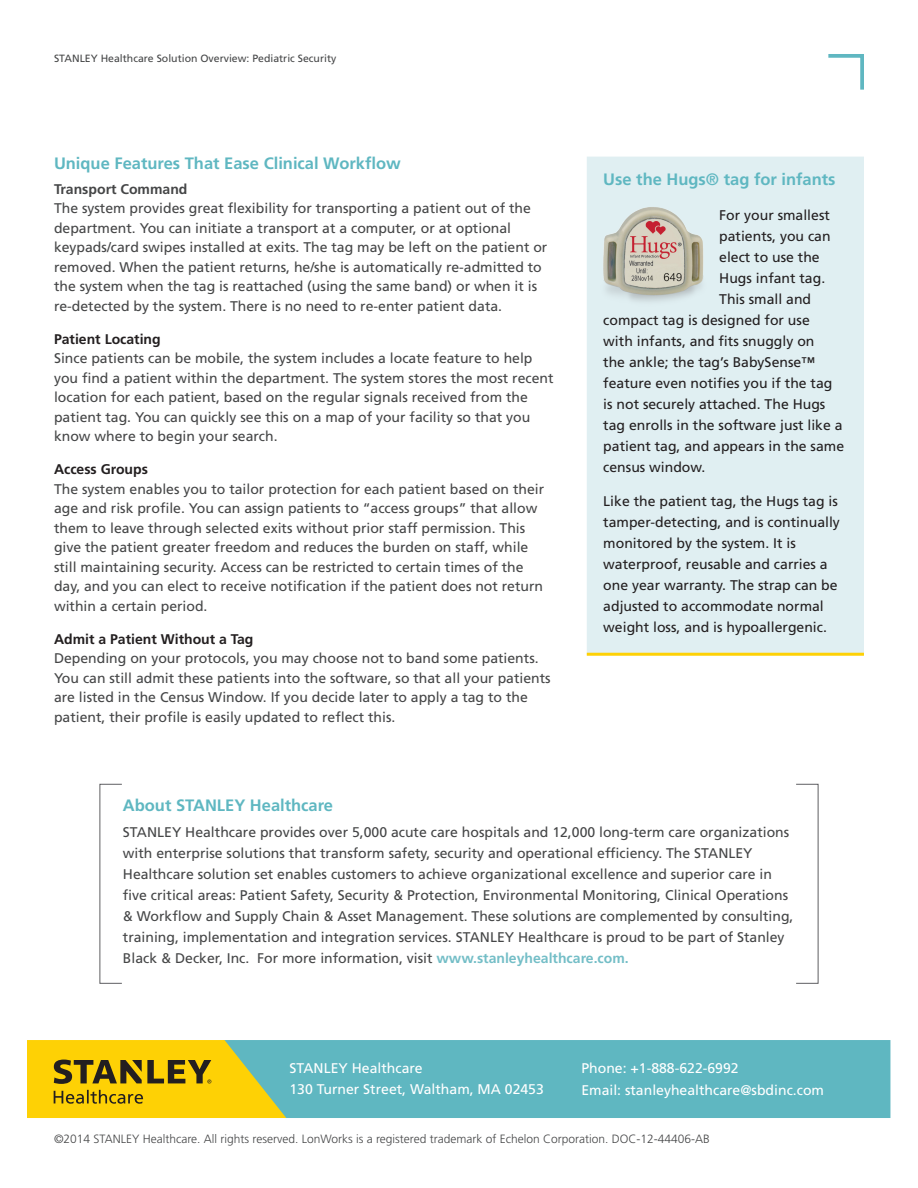
<style>
.page{position:relative;width:918px;height:1188px;background:#fff}
.page>*{position:absolute;margin:0;border:0;box-sizing:border-box;transform-origin:0 0}
.t1{font:700 16.5px "Frutiger LT Std";color:#5fb7c1}
.t2{font:14.1px/19.5px "Frutiger LT Std";color:#454647}
.t3{font:14.1px/21px "Frutiger LT Std";color:#231f20}
.t4{font:14.1px/21px "Frutiger LT Std";color:#fff}
.t5{font:700 14.1px "Frutiger LT Std";color:#231f20}
.t6{font:700 14.1px "Frutiger LT Std";color:#454647}
.t7{font:300 12px "Frutiger LT Std";color:#454647}
.t8{font:10.5px "Frutiger LT Std";color:#454647}
.s1{font-weight:400}
.s2{font-weight:700;color:#74bec7}
</style>
<div class="page">
<svg style="left:828px;top:54px;width:36px;height:36px"></svg>
<div style="left:286px;top:1040px;width:604px;height:78px;background:#5fb7c1"></div>
<svg style="left:27px;top:1040px;width:259px;height:78px;background:#d2ba1e"></svg>
<div style="left:588px;top:157px;width:275px;height:497px;background:#e0eff2"></div>
<div style="left:587px;top:157px;width:277px;height:498px;border:2px solid #e0eff2"></div>
<hr style="left:587px;top:653px;width:277px;height:3px;background:#fed105">
<img style="left:603px;top:207px;width:101px;height:95px">
<p class="t8" style="left:54px;top:52px;width:284px">STANLEY Healthcare Solution Overview: Pediatric Security</p>
<p class="t1" style="left:54px;top:154px;width:348px">Unique Features That Ease Clinical Workflow</p>
<p class="t6" style="left:54px;top:181px;width:135px">Transport Command</p>
<p class="t2" style="left:54px;top:199px;width:495px">The system provides great flexibility for transporting a patient out of the department. You can initiate a transport at a computer, or at optional keypads/card swipes installed at exits. The tag may be left on the patient or removed. When the patient returns, he/she is automatically re-admitted to the system when the tag is reattached (using the same band) or when it is re-detected by the system. There is no need to re-enter patient data.</p>
<p class="t5" style="left:54px;top:331px;width:108px">Patient Locating</p>
<p class="t2" style="left:54px;top:349px;width:501px">Since patients can be mobile, the system includes a locate feature to help you find a patient within the department. The system stores the most recent location for each patient, based on the regular signals received from the patient tag. You can quickly see this on a map of your facility so that you know where to begin your search.</p>
<p class="t5" style="left:54px;top:461px;width:95px">Access Groups</p>
<p class="t2" style="left:54px;top:479px;width:492px">The system enables you to tailor protection for each patient based on their age and risk profile. You can assign patients to “access groups” that allow them to leave through selected exits without prior staff permission. This give the patient greater freedom and reduces the burden on staff, while still maintaining security. Access can be restricted to certain times of the day, and you can elect to receive notification if the patient does not return within a certain period.</p>
<p class="t5" style="left:54px;top:631px;width:201px">Admit a Patient Without a Tag</p>
<p class="t2" style="left:54px;top:649px;width:498px">Depending on your protocols, you may choose not to band some patients.<br>You can still admit these patients into the software, so that all your patients are listed in the Census Window. If you decide later to apply a tag to the patient, their profile is easily updated to reflect this.</p>
<p class="t1" style="left:603px;top:170px;width:234px">Use the Hugs<span class="s1">®</span> tag for infants</p>
<p class="t3" style="left:719px;top:205px;width:112px">For your smallest</p>
<p class="t3" style="left:719px;top:226px;width:113px">patients, you can</p>
<p class="t3" style="left:719px;top:247px;width:102px">elect to use the</p>
<p class="t3" style="left:719px;top:268px;width:107px">Hugs infant tag.</p>
<p class="t3" style="left:719px;top:289px;width:93px">This small and</p>
<p class="t3" style="left:603px;top:310px;width:208px">compact tag is designed for use</p>
<p class="t3" style="left:603px;top:331px;width:213px">with infants, and fits snuggly on</p>
<p class="t3" style="left:603px;top:352px;width:213px">the ankle; the tag’s BabySense™</p>
<p class="t3" style="left:603px;top:373px;width:231px">feature even notifies you if the tag</p>
<p class="t3" style="left:603px;top:394px;width:224px">is not securely attached. The Hugs</p>
<p class="t3" style="left:603px;top:415px;width:241px">tag enrolls in the software just like a</p>
<p class="t3" style="left:603px;top:436px;width:242px">patient tag, and appears in the same</p>
<p class="t3" style="left:603px;top:457px;width:104px">census window.</p>
<p class="t3" style="left:603px;top:491px;width:238px">Like the patient tag, the Hugs tag is tamper-detecting, and is continually monitored by the system. It is waterproof, reusable and carries a one year warranty. The strap can be adjusted to accommodate normal weight loss, and is hypoallergenic.</p>
<p class="t1" style="left:123px;top:795px;width:212px">About STANLEY Healthcare</p>
<p class="t2" style="left:123px;top:822px;width:672px;line-height:21px">STANLEY Healthcare provides over 5,000 acute care hospitals and 12,000 long-term care organizations with enterprise solutions that transform safety, security and operational efficiency. The STANLEY Healthcare solution set enables customers to achieve organizational excellence and superior care in five critical areas: Patient Safety, Security &amp; Protection, Environmental Monitoring, Clinical Operations &amp; Workflow and Supply Chain &amp; Asset Management. These solutions are complemented by consulting, training, implementation and integration services. STANLEY Healthcare is proud to be part of Stanley Black &amp; Decker, Inc. For more information, visit <span class="s2">www.stanleyhealthcare.com.</span></p>
<p class="t4" style="left:290px;top:1057px;width:256px">STANLEY Healthcare<br>130 Turner Street, Waltham, MA 02453</p>
<p class="t4" style="left:581px;top:1057px;width:244px;line-height:22.5px">Phone: +1-888-622-6992<br>Email: stanleyhealthcare@sbdinc.com</p>
<p class="t7" style="left:54px;top:1132px;width:657px">©2014 STANLEY Healthcare. All rights reserved. LonWorks is a registered trademark of Echelon Corporation. DOC-12-44406-AB</p>
</div>
